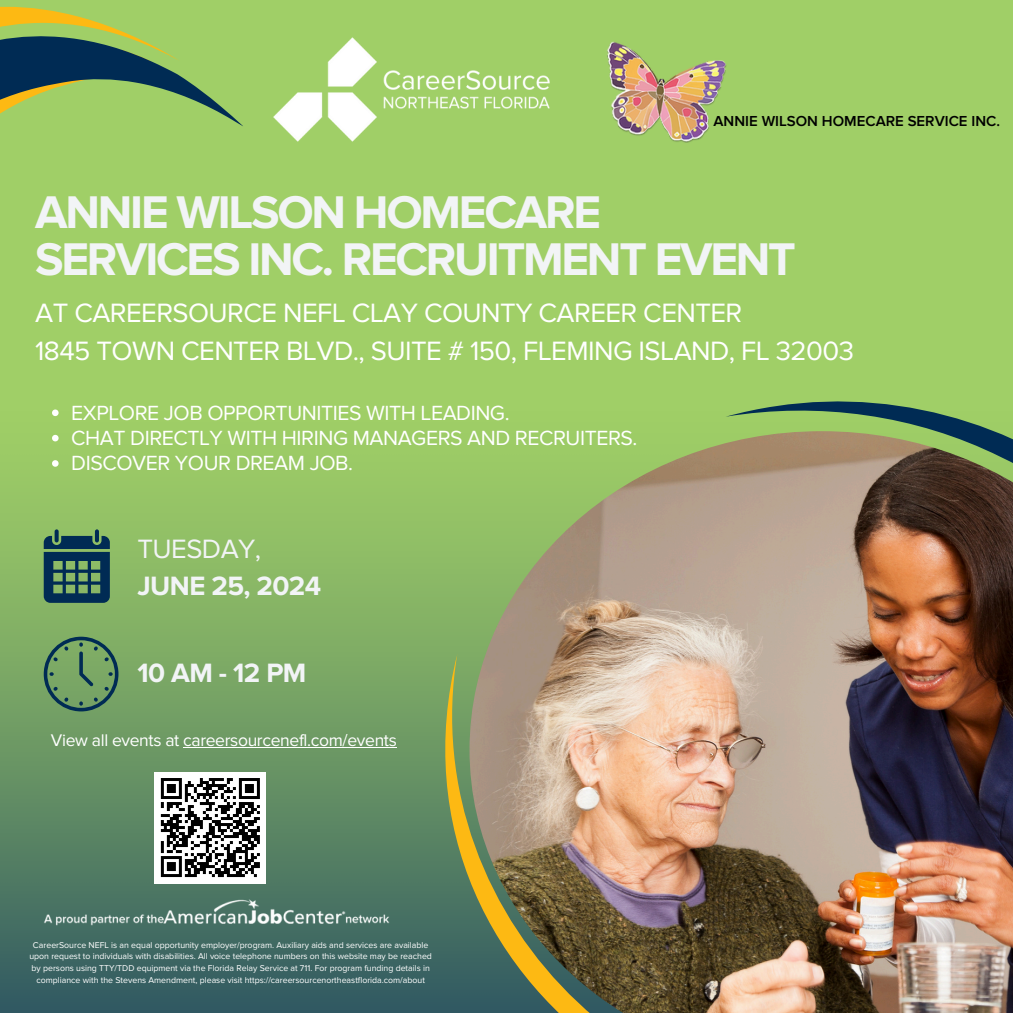
<style>
.page{position:relative;width:1013px;height:1013px;background:#fff}
.page>*{position:absolute;margin:0;border:0;box-sizing:border-box;transform-origin:0 0}
.t1{font:700 47.5px/46.9px "Proxima Nova";letter-spacing:-.045em;color:#f2f4f6}
.t2{font:27.5px/38.5px "Proxima Nova";letter-spacing:-.02em;color:#fff}
.t3{font:700 27.5px "Proxima Nova";letter-spacing:-.02em;color:#f2f4f6}
.t4{font:27.5px "Proxima Nova";letter-spacing:-.02em;color:#f2f4f6}
.t5{font:21.25px "Proxima Nova";letter-spacing:-.02em;color:#fff}
.t6{font:17.5px "Proxima Nova";letter-spacing:-.02em;color:#fff}
.t7{font:600 15px "Proxima Nova";color:#000}
.t8{font:8.75px/11.6px "Proxima Nova";color:#fff;text-align:center}
</style>
<div class="page">
<div style="left:0;top:0;width:1012px;height:1012px;background:#a0cf67"></div>
<div style="left:0;top:409px;width:1012px;height:603px;background:linear-gradient(to bottom,#a9d867,#386063)"></div>
<img style="left:469px;top:431px;width:543px;height:581px">
<img style="left:286px;top:654px;width:630px;height:358px">
<img style="left:624px;top:401px;width:388px;height:367px">
<svg style="left:55px;top:529px;width:4px;height:13px"></svg>
<svg style="left:95px;top:529px;width:4px;height:13px"></svg>
<svg style="left:44px;top:536px;width:66px;height:66px;background:#295559"></svg>
<svg style="left:190px;top:82px;width:53px;height:44px"></svg>
<svg style="left:0;top:6px;width:190px;height:108px"></svg>
<svg style="left:44px;top:636px;width:74px;height:75px;background:#638f61"></svg>
<img style="left:35px;top:891px;width:362px;height:42px">
<div style="left:155px;top:772px;width:111px;height:111px;background:#fff"></div>
<svg style="left:160px;top:778px;width:100px;height:100px"></svg>
<img style="left:273px;top:37px;width:277px;height:105px">
<img style="left:607px;top:41px;width:120px;height:102px">
<svg style="left:52px;top:409px;width:7px;height:7px"></svg>
<svg style="left:52px;top:435px;width:7px;height:6px"></svg>
<svg style="left:52px;top:460px;width:7px;height:7px"></svg>
<hr style="left:183px;top:747px;width:213px;height:1px;background:#fff">
<h2 class="t7" style="left:713px;top:112px;width:288px">ANNIE WILSON HOMECARE SERVICE INC.</h2>
<p class="t1" style="left:35px;top:190px;width:762px">ANNIE WILSON HOMECARE<br>SERVICES INC. RECRUITMENT EVENT</p>
<p class="t2" style="left:35px;top:294px;width:820px">AT CAREERSOURCE NEFL CLAY COUNTY CAREER CENTER<br>1845 TOWN CENTER BLVD., SUITE # 150, FLEMING ISLAND, FL 32003</p>
<h1 class="t5" style="left:71px;top:400px;width:440px">EXPLORE JOB OPPORTUNITIES WITH LEADING.</h1>
<h3 class="t5" style="left:71px;top:425px;width:567px">CHAT DIRECTLY WITH HIRING MANAGERS AND RECRUITERS.</h3>
<p class="t5" style="left:71px;top:451px;width:283px">DISCOVER YOUR DREAM JOB.</p>
<p class="t4" style="left:137px;top:533px;width:125px">TUESDAY,</p>
<p class="t3" style="left:137px;top:569px;width:185px">JUNE 25, 2024</p>
<p class="t3" style="left:137px;top:656px;width:170px">10 AM - 12 PM</p>
<h3 class="t6" style="left:51px;top:730px;width:347px">View all events at careersourcenefl.com/events</h3>
<p class="t8" style="left:29px;top:939px;width:404px">CareerSource NEFL is an equal opportunity employer/program. Auxiliary aids and services are available upon request to individuals with disabilities. All voice telephone numbers on this website may be reached by persons using TTY/TDD equipment via the Florida Relay Service at 711. For program funding details in compliance with the Stevens Amendment, please visit https://careersourcenortheastflorida.com/about</p>
</div>
